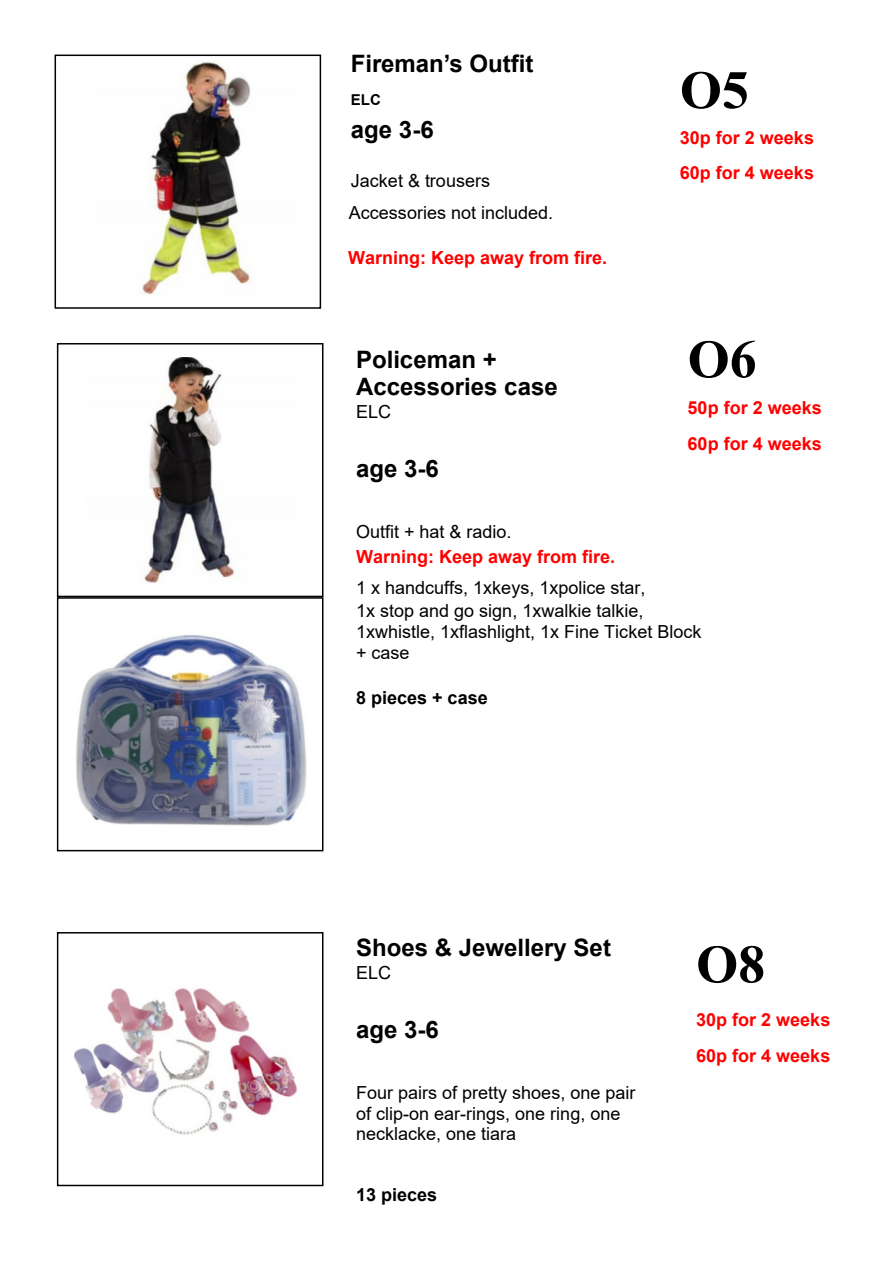
<style>
.page{position:relative;width:893px;height:1263px;background:#fff}
.page>*{position:absolute;margin:0;border:0;box-sizing:border-box;transform-origin:0 0}
.t1{font:700 54px "Times New Roman";color:#000}
.t2{font:700 24px/27.5px "Arial";color:#000}
.t3{font:18px/20.7px "Arial";color:#000}
.t4{font:700 18px/35.7px "Arial";color:#f00}
.t5{font:700 18px "Arial";color:#000}
.t6{font:700 15px "Arial";color:#000}
</style>
<div class="page">
<img style="left:142px;top:62px;width:109px;height:233px">
<div style="left:55px;top:55px;width:266px;height:254px;border:2px solid #000"></div>
<div style="left:57px;top:343px;width:266px;height:254px;border:2px solid #000"></div>
<img style="left:144px;top:357px;width:91px;height:226px">
<div style="left:57px;top:597px;width:266px;height:254px;border:2px solid #000"></div>
<div style="left:57px;top:932px;width:266px;height:254px;border:2px solid #000"></div>
<img style="left:76px;top:635px;width:231px;height:191px">
<img style="left:74px;top:988px;width:224px;height:147px">
<h2 class="t2" style="left:351px;top:52px;width:184px">Fireman’s Outfit</h2>
<p class="t6" style="left:351px;top:94px;width:31px">ELC</p>
<h2 class="t2" style="left:351px;top:118px;width:84px">age 3-6</h2>
<p class="t3" style="left:349px;top:166px;width:206px;line-height:32.2px">Jacket &amp; trousers<br>Accessories not included.</p>
<p class="t4" style="left:348px;top:241px;width:261px">Warning: Keep away from fire.</p>
<h2 class="t2" style="left:356px;top:348px;width:203px">Policeman +<br>Accessories case</h2>
<p class="t3" style="left:356px;top:403px;width:37px">ELC</p>
<h2 class="t2" style="left:356px;top:457px;width:84px">age 3-6</h2>
<p class="t3" style="left:356px;top:523px;width:157px">Outfit + hat &amp; radio.</p>
<p class="t4" style="left:356px;top:541px;width:261px">Warning: Keep away from fire.</p>
<h1 class="t1" style="left:680px;top:71px;width:71px">O5</h1>
<p class="t4" style="left:680px;top:121px;width:136px">30p for 2 weeks<br>60p for 4 weeks</p>
<h1 class="t1" style="left:688px;top:341px;width:71px">O6</h1>
<p class="t4" style="left:688px;top:392px;width:136px">50p for 2 weeks<br>60p for 4 weeks</p>
<p class="t3" style="left:356px;top:578px;width:291px;line-height:22.8px">1 x handcuffs, 1xkeys, 1xpolice star,<br>1x stop and go sign, 1xwalkie talkie,</p>
<p class="t3" style="left:356px;top:623px;width:347px">1xwhistle, 1xflashlight, 1x Fine Ticket Block + case</p>
<p class="t5" style="left:356px;top:691px;width:133px">8 pieces + case</p>
<h2 class="t2" style="left:356px;top:936px;width:256px">Shoes &amp; Jewellery Set</h2>
<p class="t3" style="left:356px;top:963px;width:37px">ELC</p>
<h2 class="t2" style="left:356px;top:1018px;width:84px">age 3-6</h2>
<p class="t3" style="left:356px;top:1084px;width:281px">Four pairs of pretty shoes, one pair of clip-on ear-rings, one ring, one necklacke, one tiara</p>
<p class="t5" style="left:356px;top:1188px;width:83px">13 pieces</p>
<h1 class="t1" style="left:696px;top:946px;width:71px">O8</h1>
<p class="t4" style="left:696px;top:1004px;width:136px">30p for 2 weeks<br>60p for 4 weeks</p>
</div>
